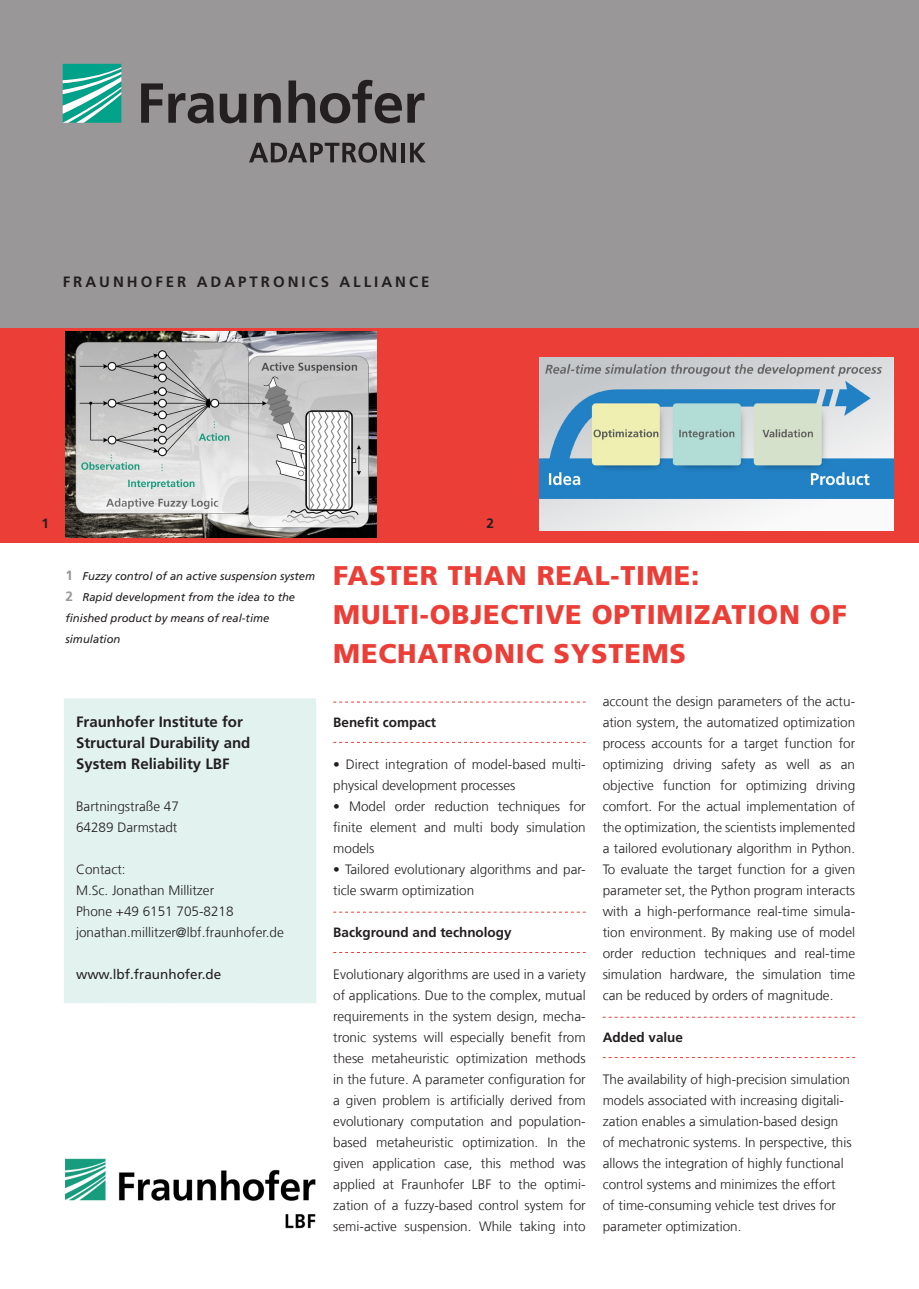
<style>
.page{position:relative;width:919px;height:1289px;background:#fff}
.page>*{position:absolute;margin:0;border:0;box-sizing:border-box;transform-origin:0 0}
._00_Titel{font:900 27px "Frutiger LT Com";letter-spacing:.03em;color:#eb3e37}
._07_Zwischenüberschr{font:700 15px "Frutiger LT Com";color:#231f20}
._10_Institutsname{font:700 15px "Frutiger LT Com";letter-spacing:.2em;color:#231f20}
._06_Fließtext{font:300 13.5px/21px "Frutiger LT Com";color:#231f20}
._11_Zwischenüberschr{font:700 13.5px "Frutiger LT Com";color:#231f20}
._06_Fließtext-2{font:13.5px "Frutiger LT Com";color:#231f20}
._05_Marginalie_Bildu{font:italic 11.25px/21px "Frutiger LT Com";color:#231f20}
.s1{font-weight:700;font-style:normal;font-size:13.5px;color:#939598}
.s2{font-weight:700;font-style:normal;font-size:13.5px;color:#999798}
</style>
<div class="page">
<div style="left:0;top:327px;width:918px;height:215px;background:#eb3e37"></div>
<div style="left:0;top:0;width:918px;height:328px;background:#999798"></div>
<svg style="left:333px;top:701px;width:252px;height:1px"></svg>
<svg style="left:333px;top:742px;width:252px;height:1px"></svg>
<svg style="left:333px;top:911px;width:252px;height:1px"></svg>
<svg style="left:333px;top:952px;width:252px;height:1px"></svg>
<svg style="left:602px;top:1016px;width:253px;height:1px"></svg>
<svg style="left:602px;top:1057px;width:253px;height:1px"></svg>
<div style="left:64px;top:698px;width:252px;height:305px;background:#e2f2ef"></div>
<svg style="left:63px;top:64px;width:58px;height:59px"></svg>
<svg style="left:141px;top:80px;width:283px;height:43px"></svg>
<svg style="left:249px;top:142px;width:147px;height:21px"></svg>
<hr style="left:401px;top:143px;width:4px;height:19px;background:#231f20">
<svg style="left:410px;top:143px;width:15px;height:19px"></svg>
<img style="left:65px;top:1158px;width:251px;height:71px">
<img style="left:65px;top:331px;width:311px;height:206px">
<img style="left:539px;top:358px;width:354px;height:172px">
<p class="_10_Institutsname" style="left:63px;top:273px;width:368px">FRAUNHOFER ADAPTRONICS ALLIANCE</p>
<p class="_10_Institutsname" style="left:189px;top:273px;width:220px">- LLIANZ ADAPTRONIK</p>
<p class="_11_Zwischenüberschr" style="left:41px;top:515px;width:9px">1</p>
<p class="_11_Zwischenüberschr" style="left:486px;top:515px;width:9px">2</p>
<p class="_05_Marginalie_Bildu" style="left:65px;top:565px;width:251px"><span class="s1">1</span> Fuzzy control of an active suspension system</p>
<p class="_05_Marginalie_Bildu" style="left:65px;top:586px;width:231px"><span class="s2">2</span> Rapid development from the idea to the finished product by means of real-time</p>
<p class="_05_Marginalie_Bildu" style="left:65px;top:628px;width:57px">simulation</p>
<p class="_07_Zwischenüberschr" style="left:76px;top:713px;width:168px">Fraunhofer Institute for</p>
<p class="_07_Zwischenüberschr" style="left:76px;top:734px;width:176px">Structural Durability and</p>
<p class="_07_Zwischenüberschr" style="left:76px;top:755px;width:155px">System Reliability LBF</p>
<p class="_06_Fließtext" style="left:76px;top:796px;width:104px">Bartningstraße 47</p>
<p class="_06_Fließtext" style="left:76px;top:817px;width:103px">64289 Darmstadt</p>
<p class="_06_Fließtext" style="left:76px;top:859px;width:51px">Contact:</p>
<p class="_06_Fließtext" style="left:76px;top:880px;width:139px">M.Sc. Jonathan Millitzer</p>
<p class="_06_Fließtext" style="left:76px;top:901px;width:159px">Phone +49 6151 705-8218</p>
<p class="_06_Fließtext" style="left:76px;top:922px;width:209px">jonathan.millitzer@lbf.fraunhofer.de</p>
<p class="_06_Fließtext-2" style="left:76px;top:966px;width:147px">www.lbf.fraunhofer.de</p>
<p class="_00_Titel" style="left:333px;top:559px;width:367px">FASTER THAN REAL-TIME:</p>
<p class="_00_Titel" style="left:333px;top:598px;width:515px">MULTI-OBJECTIVE OPTIMIZATION OF</p>
<p class="_00_Titel" style="left:333px;top:637px;width:354px">MECHATRONIC SYSTEMS</p>
<p class="_11_Zwischenüberschr" style="left:333px;top:714px;width:104px">Benefit compact</p>
<p class="_06_Fließtext" style="left:333px;top:754px;width:254px">• Direct integration of model-based multi&shy;physical development processes</p>
<p class="_06_Fließtext" style="left:333px;top:796px;width:254px;text-align:justify">• Model order reduction techniques for finite element and multi body simulation models</p>
<p class="_06_Fließtext" style="left:333px;top:859px;width:254px">• Tailored evolutionary algorithms and par&shy;ticle swarm optimization</p>
<p class="_11_Zwischenüberschr" style="left:333px;top:924px;width:180px">Background and technology</p>
<p class="_06_Fließtext" style="left:333px;top:964px;width:254px;text-align:justify">Evolutionary algorithms are used in a variety of applications. Due to the complex, mutual requirements in the system design, mecha&shy;tronic systems will especially benefit from these metaheuristic optimization methods in the future. A parameter configuration for a given problem is artificially derived from evolutionary computation and population&shy;based metaheuristic optimization. In the given application case, this method was applied at Fraunhofer LBF to the optimi&shy;zation of a fuzzy-based control system for semi-active suspension. While taking into</p>
<p class="_06_Fließtext" style="left:602px;top:691px;width:254px;text-align:justify">account the design parameters of the actu&shy;ation system, the automatized optimization process accounts for a target function for optimizing driving safety as well as an objective function for optimizing driving comfort. For the actual implementation of the optimization, the scientists implemented a tailored evolutionary algorithm in Python.<br>To evaluate the target function for a given parameter set, the Python program interacts with a high-performance real-time simula&shy;tion environment. By making use of model order reduction techniques and real-time simulation hardware, the simulation time can be reduced by orders of magnitude.</p>
<p class="_11_Zwischenüberschr" style="left:602px;top:1029px;width:82px">Added value</p>
<p class="_06_Fließtext" style="left:602px;top:1069px;width:250px">The availability of high-precision simulation models associated with increasing digitali&shy;zation enables a simulation-based design of mechatronic systems. In perspective, this allows the integration of highly functional control systems and minimizes the effort<br>of time-consuming vehicle test drives for parameter optimization.</p>
</div>
